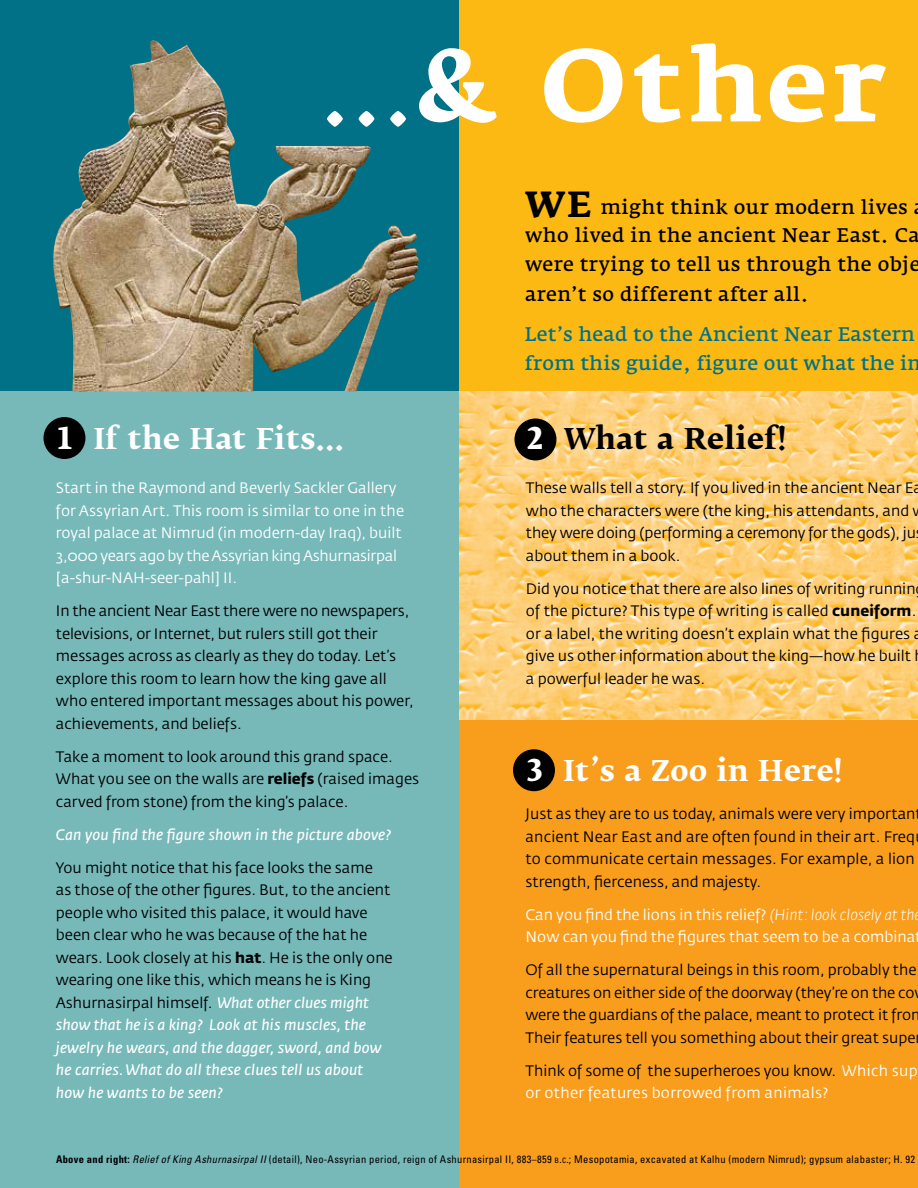
<style>
.page{position:relative;width:918px;height:1188px;background:#fff}
.page>*{position:absolute;margin:0;border:0;box-sizing:border-box;transform-origin:0 0}
.t1{font:102px "Fedra Serif A Bold TF";letter-spacing:.06em;color:#fff}
.t2{font:28.5px "Fedra Serif B Bold TF";letter-spacing:.02em;color:#fff}
.t3{font:28.5px "Fedra Serif B Bold TF";letter-spacing:.02em;color:#000}
.t4{font:19.5px/29px "Fedra Serif A";letter-spacing:.02em;color:#000}
.t5{font:19.5px/28.5px "Fedra Serif A";letter-spacing:.01em;color:#007187}
.t6{font:15px/22.5px "Fedra Sans Std";color:#000}
.t7{font:15px/22.5px "Fedra Sans Std";color:#fff}
.t8{font:italic 15px "Fedra Sans Std";letter-spacing:.01em;color:#fff}
.t9{font:condensed 10.5px "Univers LT Std";letter-spacing:.025em;color:#000}
.s1{font-family:"Fedra Serif A";font-weight:700;font-size:75px}
.s2{font-size:30px}
.s3{font-weight:700}
.s4{font-style:italic;color:#fff}
.s5{font-weight:700;font-size:36px}
.s6{font-size:30px;color:#fff}
.s7{font-weight:300;font-style:italic}
.s8{color:#000}
.s9{font-style:italic}
.s10{font-size:7.35px}
.s11{font-style:inherit}
</style>
<div class="page">
<div style="left:452px;top:690px;width:466px;height:498px;background:#f99d1c"></div>
<div style="left:459px;top:0;width:459px;height:710px;background:#fdb913"></div>
<div style="left:0;top:0;width:459px;height:395px;background:#007187"></div>
<div style="left:0;top:392px;width:459px;height:796px;background:#77b8b9"></div>
<div style="left:43px;top:417px;width:42px;height:42px;background:#000;border-radius:50%"></div>
<img style="left:50px;top:40px;width:372px;height:352px">
<div style="left:513px;top:749px;width:42px;height:42px;background:#000;border-radius:50%"></div>
<img style="left:459px;top:392px;width:459px;height:328px">
<div style="left:514px;top:419px;width:42px;height:41px;background:#000;border-radius:50%"></div>
<h1 class="t1" style="left:321px;top:27px;width:567px"><span class="s1">...</span>&amp; Other</h1>
<h2 class="t2" style="left:56px;top:422px;width:290px"><span class="s2">1</span> If the Hat Fits…</h2>
<p class="t7" style="left:56px;top:477px;width:350px">Start in the Raymond and Beverly Sackler Gallery for Assyrian Art. This room is similar to one in the royal palace at Nimrud (in modern-day Iraq), built 3,000 years ago by the Assyrian king Ashurnasirpal [a-shur-NAH-seer-pahl] II.</p>
<p class="t6" style="left:56px;top:600px;width:359px">In the ancient Near East there were no newspapers, televisions, or Internet, but rulers still got their messages across as clearly as they do today. Let’s explore this room to learn how the king gave all who entered important messages about his power, achievements, and beliefs.</p>
<p class="t6" style="left:56px;top:745px;width:365px">Take a moment to look around this grand space.<br>What you see on the walls are <span class="s3">reliefs</span> (raised images carved from stone) from the king’s palace.</p>
<p class="t8" style="left:56px;top:825px;width:336px">Can you find the figure shown in the picture above?</p>
<p class="t6" style="left:56px;top:856px;width:338px">You might notice that his face looks the same<br>as those of the other figures. But, to the ancient people who visited this palace, it would have been clear who he was because of the hat he wears. Look closely at his <span class="s3">hat</span>. He is the only one wearing one like this, which means he is King Ashurnasirpal himself. <span class="s4">What other clues might show that he is a king? Look at his muscles, the jewelry he wears, and the dagger, sword, and bow he carries. What do all these clues tell us about how he wants to be seen?</span></p>
<h3 class="t4" style="left:525px;top:192px;width:397px"><span class="s5">WE</span> might think our modern lives who lived in the ancient Near East. Ca were trying to tell us through the obje aren’t so different after all.</h3>
<h3 class="t5" style="left:525px;top:320px;width:404px">Let’s head to the Ancient Near Eastern from this guide, figure out what the im</h3>
<h2 class="t3" style="left:526px;top:423px;width:262px"><span class="s6">2</span> What a Relief!</h2>
<p class="t6" style="left:526px;top:477px;width:398px">These walls tell a story. If you lived in the ancient Near Ea who the characters were (the king, his attendants, and they were doing (performing a ceremony for the gods), ju about them in a book.</p>
<p class="t6" style="left:526px;top:577px;width:398px">Did you notice that there are also lines of writing runnin of the picture? This type of writing is called <span class="s3">cuneiform</span>. or a label, the writing doesn’t explain what the figures a give us other information about the king—how he built a powerful leader he was.</p>
<h2 class="t2" style="left:526px;top:754px;width:318px"><span class="s2">3</span> It’s a Zoo in Here!</h2>
<p class="t6" style="left:526px;top:803px;width:392px;text-align:justify">Just as they are to us today, animals were very importan ancient Near East and are often found in their art. Freq to communicate certain messages. For example, a lion strength, fierceness, and majesty.</p>
<p class="t7" style="left:526px;top:903px;width:391px">Can you find the lions in this relief? <span class="s7">(Hint: look closely at th<br></span>Now can you find the figures that seem to be a combina</p>
<p class="t6" style="left:526px;top:959px;width:392px">Of all the supernatural beings in this room, probably the creatures on either side of the doorway (they’re on the co were the guardians of the palace, meant to protect it fro Their features tell you something about their great supe</p>
<p class="t7" style="left:526px;top:1059px;width:394px"><span class="s8">Think of some of the superheroes you know.</span> Which sup or other features borrowed from animals?</p>
<p class="t9" style="left:56px;top:1153px;width:861px"><span class="s3">Above and right:</span> <span class="s9">Relief of King Ashurnasirpal II</span> (detail), Neo-Assyrian period, reign of Ashurnasirpal II, 883–859 <span class="s10">b</span><span class="s11">.</span><span class="s10">c</span><span class="s11">.;</span> Mesopotamia, excavated at Kalhu (modern Nimrud); gypsum alabaster; H. 92</p>
</div>
